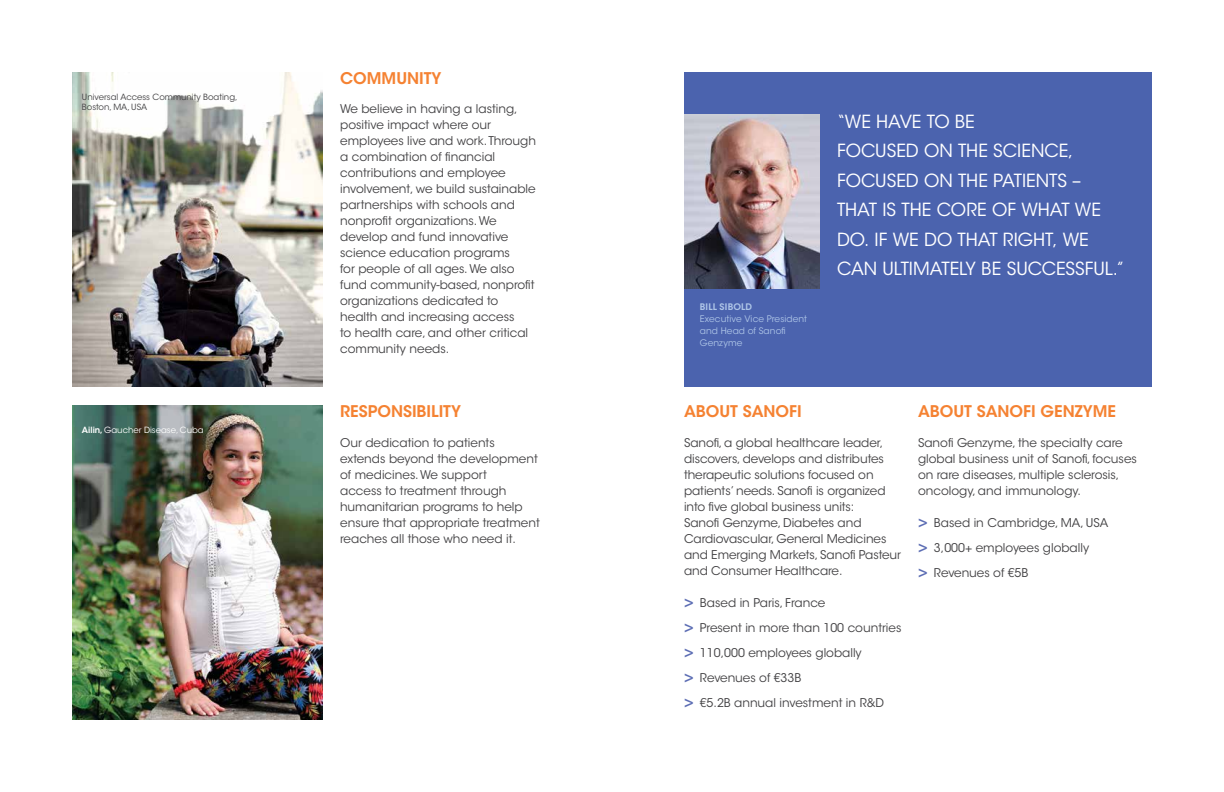
<style>
.page{position:relative;width:1224px;height:792px;background:#fff}
.page>*{position:absolute;margin:0;border:0;box-sizing:border-box;transform-origin:0 0}
.t1{font:18px/29.5px "ITC Avant Garde Std";letter-spacing:-.005em;color:#fff}
.t2{font:600 16px "ITC Avant Garde Std";color:#f58232}
.t3{font:12px/16px "ITC Avant Garde Std";color:#414042}
.t4{font:9px/12px "ITC Avant Garde Std";letter-spacing:.01em;color:#aec5e7}
.t5{font:600 9px "ITC Avant Garde Std";letter-spacing:.015em;color:#aec5e7}
.t6{font:8.5px/10.2px "ITC Avant Garde Std";color:#414042}
.t7{font:8.5px "ITC Avant Garde Std";color:#fff}
.s1{font-weight:600}
.s2{font-weight:500;font-size:16px;color:#5c6db4}
</style>
<div class="page">
<div style="left:684px;top:72px;width:468px;height:315px;background:#4b63ae"></div>
<img style="left:684px;top:114px;width:136px;height:174px">
<img style="left:72px;top:72px;width:250px;height:315px">
<img style="left:72px;top:405px;width:250px;height:315px">
<p class="t6" style="left:82px;top:92px;width:157px">Universal Access Community Boating,<br>Boston, MA, USA</p>
<p class="t7" style="left:82px;top:425px;width:123px"><span class="s1">Ailin,</span> Gaucher Disease, Cuba</p>
<h2 class="t2" style="left:340px;top:68px;width:103px">COMMUNITY</h2>
<p class="t3" style="left:340px;top:101px;width:197px">We believe in having a lasting, positive impact where our employees live and work. Through a combination of financial contributions and employee involvement, we build sustainable partnerships with schools and nonprofit organizations. We develop and fund innovative science education programs<br>for people of all ages. We also fund community-based, nonprofit organizations dedicated to health and increasing access<br>to health care, and other critical community needs.</p>
<h2 class="t2" style="left:340px;top:401px;width:122px">RESPONSIBILITY</h2>
<p class="t3" style="left:340px;top:435px;width:201px">Our dedication to patients extends beyond the development of medicines. We support<br>access to treatment through humanitarian programs to help ensure that appropriate treatment reaches all those who need it.</p>
<p class="t5" style="left:700px;top:301px;width:54px">BILL SIBOLD</p>
<p class="t4" style="left:700px;top:313px;width:109px">Executive Vice President and Head of Sanofi<br>Genzyme</p>
<h1 class="t1" style="left:837px;top:107px;width:289px">“WE HAVE TO BE<br>FOCUSED ON THE SCIENCE,<br>FOCUSED ON THE PATIENTS –<br>THAT IS THE CORE OF WHAT WE<br>DO. IF WE DO THAT RIGHT, WE<br>CAN ULTIMATELY BE SUCCESSFUL.”</h1>
<h2 class="t2" style="left:684px;top:401px;width:119px">ABOUT SANOFI</h2>
<p class="t3" style="left:684px;top:435px;width:219px">Sanofi, a global healthcare leader, discovers, develops and distributes therapeutic solutions focused on patients’ needs. Sanofi is organized into five global business units:<br>Sanofi Genzyme, Diabetes and Cardiovascular, General Medicines and Emerging Markets, Sanofi Pasteur and Consumer Healthcare.</p>
<p class="t3" style="left:684px;top:590px;width:219px;line-height:25px"><span class="s2">&gt;</span> Based in Paris, France<br><span class="s2">&gt;</span> Present in more than 100 countries <span class="s2">&gt;</span> 110,000 employees globally<br><span class="s2">&gt;</span> Revenues of €33B<br><span class="s2">&gt;</span> €5.2B annual investment in R&amp;D</p>
<h2 class="t2" style="left:918px;top:401px;width:200px">ABOUT SANOFI GENZYME</h2>
<p class="t3" style="left:918px;top:435px;width:220px">Sanofi Genzyme, the specialty care global business unit of Sanofi, focuses on rare diseases, multiple sclerosis, oncology, and immunology.</p>
<p class="t3" style="left:918px;top:510px;width:192px;line-height:25px"><span class="s2">&gt;</span> Based in Cambridge, MA, USA <span class="s2">&gt;</span> 3,000+ employees globally<br><span class="s2">&gt;</span> Revenues of €5B</p>
</div>
